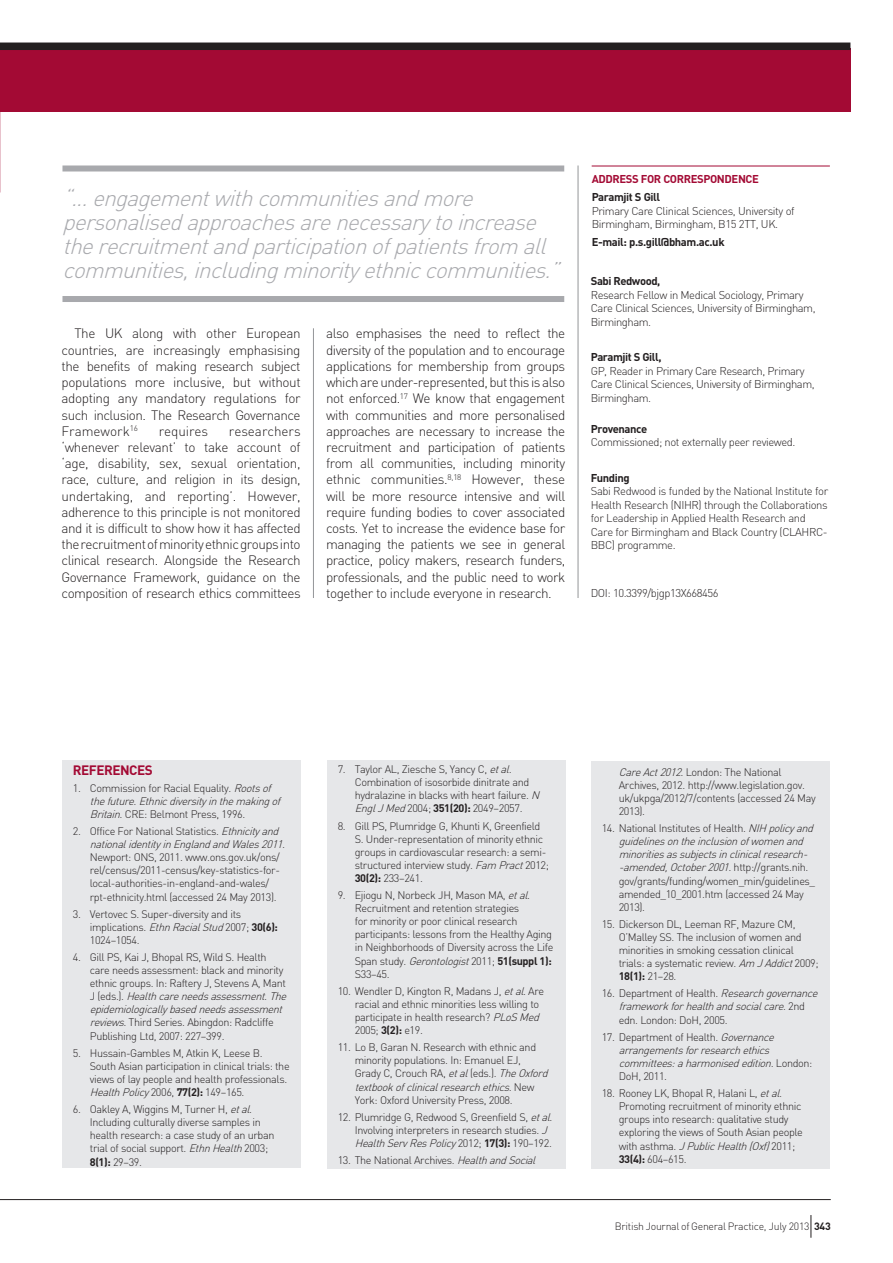
<style>
.page{position:relative;width:893px;height:1263px;background:#fff}
.page>*{position:absolute;margin:0;border:0;box-sizing:border-box;transform-origin:0 0}
.t1{font:italic 300 22.5px/24px "DIN";color:#a8a9ad}
.Body_copy_indent{font:300 13.5px/16.2px "DIN";letter-spacing:-.04em;color:#231f20;text-align:justify}
.Reference_heading{font:700 13.5px "DIN";letter-spacing:-.035em;color:#a30a34}
.Body_copy_indent-2{font:300 13.5px "DIN";letter-spacing:-.005em;color:#231f20}
.Address_Copy{font:300 11.25px/13.5px "DIN";letter-spacing:-.04em;color:#231f20}
.Address_Copy_Bold{font:700 11.25px "DIN";letter-spacing:-.04em;color:#231f20}
.Address_title{font:700 11.25px "DIN";letter-spacing:-.035em;color:#a30a34}
.References_Body_Copy{font:300 10.8px/13px "DIN";letter-spacing:-.035em;color:#231f20}
.References_Body_Copy-2{font:italic 300 10.8px/13px "DIN";color:#231f20}
.t2{font:300 10.5px "DIN";letter-spacing:-.025em;color:#231f20}
.s1{font-style:normal}
.s2{font-style:italic}
.s3{font-weight:700}
</style>
<div class="page">
<hr style="left:0;top:1199px;width:831px;height:1px;background:#231f20">
<svg style="left:811px;top:1215px;width:1px;height:23px"></svg>
<div style="left:62px;top:761px;width:238px;height:407px;background:#e6e7e9"></div>
<div style="left:0;top:48px;width:850px;height:64px;background:#a30a34"></div>
<div style="left:0;top:43px;width:850px;height:7px;background:#231f20"></div>
<div style="left:327px;top:760px;width:238px;height:408px;background:#e6e7e9"></div>
<div style="left:62px;top:165px;width:502px;height:6px;background:#a8a9ad"></div>
<div style="left:62px;top:296px;width:502px;height:6px;background:#a8a9ad"></div>
<hr style="left:592px;top:166px;width:238px;height:1px;background:#a30a34">
<div style="left:591px;top:761px;width:238px;height:407px;background:#e6e7e9"></div>
<hr style="left:313px;top:328px;width:1px;height:270px;background:#939598">
<hr style="left:578px;top:165px;width:1px;height:433px;background:#939598">
<p class="t1" style="left:62px;top:185px;width:505px">“...engagementwithcommunitiesandmore personalisedapproachesarenecessarytoincrease therecruitmentandparticipationofpatientsfrom all communities,includingminorityethniccommunities.”</p>
<p class="Body_copy_indent" style="left:62px;top:325px;width:241px;text-indent:13px">The UK along with other European countries, are increasingly emphasising the benefits of making research subject populations more inclusive, but without adopting any mandatory regulations for such inclusion. The Research Governance Framework<sup>16</sup></p>
<p class="Body_copy_indent" style="left:62px;top:423px;width:241px;text-indent:167px">researchers ‘whenever relevant’ to take account of ‘age, disability, sex, sexual orientation, race, culture, and religion in its design, undertaking, and reporting’. However, adherence to this principle is not monitored and it is difficult to show how it has affected the recruitment of minority ethnic groups into clinical research. Alongside the Research Governance Framework, guidance on the composition of research ethics committees</p>
<p class="Body_copy_indent-2" style="left:159px;top:422px;width:51px">requires</p>
<p class="Body_copy_indent" style="left:326px;top:325px;width:241px">also emphasises the need to reflect the diversity of the population and to encourage applications for membership from groups which are under-represented, but this is also not enforced.<sup>17</sup> We know that engagement with communities and more personalised approaches are necessary to increase the recruitment and participation of patients from all communities, including minority ethnic communities.<sup>8,18</sup> However, these will be more resource intensive and will require funding bodies to cover associated costs. Yet to increase the evidence base for managing the patients we see in general practice, policy makers, research funders, professionals, and the public need to work together to include everyone in research.</p>
<p class="Address_title" style="left:592px;top:172px;width:169px">ADDRESS FOR CORRESPONDENCE</p>
<p class="Address_Copy_Bold" style="left:592px;top:190px;width:70px">Paramjit S Gill</p>
<p class="Address_Copy" style="left:592px;top:204px;width:204px">Primary Care Clinical Sciences, University of<br>Birmingham, Birmingham, B15 2TT, UK.</p>
<p class="Address_Copy_Bold" style="left:592px;top:234px;width:134px">E-mail: p.s.gill@bham.ac.uk</p>
<p class="Address_Copy_Bold" style="left:591px;top:274px;width:71px">Sabi Redwood,</p>
<p class="Address_Copy" style="left:591px;top:288px;width:226px">Research Fellow in Medical Sociology, Primary<br>Care Clinical Sciences, University of Birmingham,<br>Birmingham.</p>
<p class="Address_Copy_Bold" style="left:591px;top:350px;width:72px">Paramjit S Gill,</p>
<p class="Address_Copy" style="left:591px;top:364px;width:225px">GP, Reader in Primary Care Research, Primary<br>Care Clinical Sciences, University of Birmingham,<br>Birmingham.</p>
<p class="Address_Copy_Bold" style="left:591px;top:421px;width:58px">Provenance</p>
<p class="Address_Copy" style="left:591px;top:435px;width:206px">Commissioned; not externally peer reviewed.</p>
<p class="Address_Copy_Bold" style="left:591px;top:470px;width:40px">Funding</p>
<p class="Address_Copy" style="left:591px;top:484px;width:239px">Sabi Redwood is funded by the National Institute for Health Research (NIHR) through the Collaborations for Leadership in Applied Health Research and Care for Birmingham and Black Country (CLAHRC-BBC) programme.</p>
<p class="Address_Copy" style="left:591px;top:586px;width:129px">DOI: 10.3399/bjgp13X668456</p>
<p class="Reference_heading" style="left:73px;top:761px;width:81px">REFERENCES</p>
<p class="References_Body_Copy-2" style="left:90px;top:781px;width:195px;text-indent:-17px"><span class="s1">1. Commission for Racial Equality.</span> Rootsof thefuture.Ethnicdiversityinthemakingof<br>Britain.<span class="s1">CRE: Belmont Press, 1996.</span></p>
<p class="References_Body_Copy" style="left:90px;top:825px;width:200px;text-indent:-17px">2. Office For National Statistics. <span class="s2">Ethnicityand nationalidentityinEnglandandWales2011.<br></span>Newport: ONS, 2011. www.ons.gov.uk/ons/ rel/census/2011-census/key-statistics-for&shy;local-authorities-in-england-and-wales/ rpt-ethnicity.html (accessed 24 May 2013).</p>
<p class="References_Body_Copy" style="left:90px;top:907px;width:190px;text-indent:-17px">3. Vertovec S. Super-diversity and its implications. <span class="s2">EthnRacialStud</span>2007; <span class="s3">30(6):<br></span>1024–1054.</p>
<p class="References_Body_Copy" style="left:90px;top:951px;width:201px;text-indent:-17px">4. Gill PS, Kai J, Bhopal RS, Wild S. Health<br>care needs assessment: black and minority ethnic groups. In: Raftery J, Stevens A, Mant J ( e d s . ) . <span class="s2">Healthcareneedsassessment.The epidemiologicallybasedneedsassessment reviews.</span>Third Series. Abingdon: Radcliffe Publishing Ltd, 2007: 227–399.</p>
<p class="References_Body_Copy" style="left:90px;top:1046px;width:201px;text-indent:-17px">5. Hussain-Gambles M, Atkin K, Leese B.<br>South Asian participation in clinical trials: the views of lay people and health professionals.<br><span class="s2">HealthPolicy</span>2006, <span class="s3">77(2):</span> 149–165.</p>
<p class="References_Body_Copy" style="left:90px;top:1103px;width:186px;text-indent:-17px">6. Oakley A, Wiggins M, Turner H, <span class="s2">etal</span>.<br>Including culturally diverse samples in health research: a case study of an urban trial of social support. <span class="s2">EthnHealth</span>2003; <span class="s3">8(1):</span> 29–39.</p>
<p class="References_Body_Copy" style="left:355px;top:763px;width:190px;text-indent:-17px">7. Taylor AL, Ziesche S, Yancy C, <span class="s2">etal.<br></span>Combination of isosorbide dinitrate and hydralazine in blacks with heart failure. <span class="s2">N EnglJMed</span>2004; <span class="s3">351(20):</span> 2049–2057.</p>
<p class="References_Body_Copy" style="left:355px;top:819px;width:196px;text-indent:-17px">8. Gill PS, Plumridge G, Khunti K, Greenfield S. Under-representation of minority ethnic groups in cardiovascular research: a semi&shy;structured interview study. <span class="s2">Fam Pract</span>2012; <span class="s3">30(2):</span> 233–241.</p>
<p class="References_Body_Copy" style="left:355px;top:889px;width:200px;text-indent:-17px">9. Ejiogu N, Norbeck JH, Mason MA, <span class="s2">etal</span>.<br>Recruitment and retention strategies<br>for minority or poor clinical research participants: lessons from the Healthy Aging in Neighborhoods of Diversity across the Life Span study. <span class="s2">Gerontologist</span>2011; <span class="s3">51(suppl 1):<br></span>S33–45.</p>
<p class="References_Body_Copy" style="left:355px;top:984px;width:191px;text-indent:-17px">10. Wendler D, Kington R, Madans J, <span class="s2">etal</span>. Are racial and ethnic minorities less willing to participate in health research? <span class="s2">PLoSMed </span>2005; <span class="s3">3(2):</span> e19.</p>
<p class="References_Body_Copy" style="left:355px;top:1041px;width:198px;text-indent:-17px">11. Lo B, Garan N. Research with ethnic and minority populations. In: Emanuel EJ,<br>Grady C, Crouch RA, <span class="s2">etal</span>(eds.). <span class="s2">TheOxford textbookofclinicalresearchethics.</span>N e w York: Oxford University Press, 2008.</p>
<p class="References_Body_Copy" style="left:355px;top:1110px;width:200px;text-indent:-17px">12. Plumridge G, Redwood S, Greenfield S, <span class="s2">etal</span>.<br>Involving interpreters in research studies. <span class="s2">J<br>HealthServResPolicy</span>2012; <span class="s3">17(3):</span> 190–192.</p>
<p class="References_Body_Copy" style="left:338px;top:1154px;width:203px">13. The National Archives. <span class="s2">HealthandSocial</span></p>
<p class="References_Body_Copy" style="left:619px;top:765px;width:198px"><span class="s2">CareAct2012.</span>London: The National Archives, 2012. http://www.legislation.gov. uk/ukpga/2012/7/contents (accessed 24 May 2013).</p>
<p class="References_Body_Copy" style="left:619px;top:822px;width:199px;text-indent:-17px">14. National Institutes of Health. <span class="s2">NIHpolicyand guidelinesontheinclusionofwomenand minoritiesassubjectsinclinicalresearch--amended,October2001.</span>h t t p : //g ra n t s . n i h . gov/grants/funding/women_min/guidelines_ amended_10_2001.htm (accessed 24 May 2013).</p>
<p class="References_Body_Copy" style="left:619px;top:917px;width:201px;text-indent:-17px">15. Dickerson DL, Leeman RF, Mazure CM, O’Malley SS. The inclusion of women and minorities in smoking cessation clinical trials: a systematic review. <span class="s2">Am JAddict</span>2009; <span class="s3">18(1):</span> 21–28.</p>
<p class="References_Body_Copy-2" style="left:619px;top:987px;width:204px;text-indent:-17px"><span class="s1">16. Department of Health.</span> Researchgovernance frameworkforhealthandsocialcare<span class="s1">. 2 n d edn. London: DoH, 2005.</span></p>
<p class="References_Body_Copy-2" style="left:619px;top:1030px;width:195px;text-indent:-17px"><span class="s1">17. Department of Health.</span> Governance arrangementsforresearchethics committees:aharmonisededition.<span class="s1">L o n d o n :<br>DoH, 2011.</span></p>
<p class="References_Body_Copy" style="left:619px;top:1087px;width:186px;text-indent:-17px">18. Rooney LK, Bhopal R, Halani L, <span class="s2">etal.<br></span>Promoting recruitment of minority ethnic groups into research: qualitative study exploring the views of South Asian people w i t h a s t h m a . <span class="s2">JPublicHealth(Oxf)</span>2 0 1 1 ; <span class="s3">33(4):</span> 604–615.</p>
<p class="t2" style="left:615px;top:1219px;width:217px">British Journal of General Practice, July 2013 <span class="s3">343</span></p>
</div>
